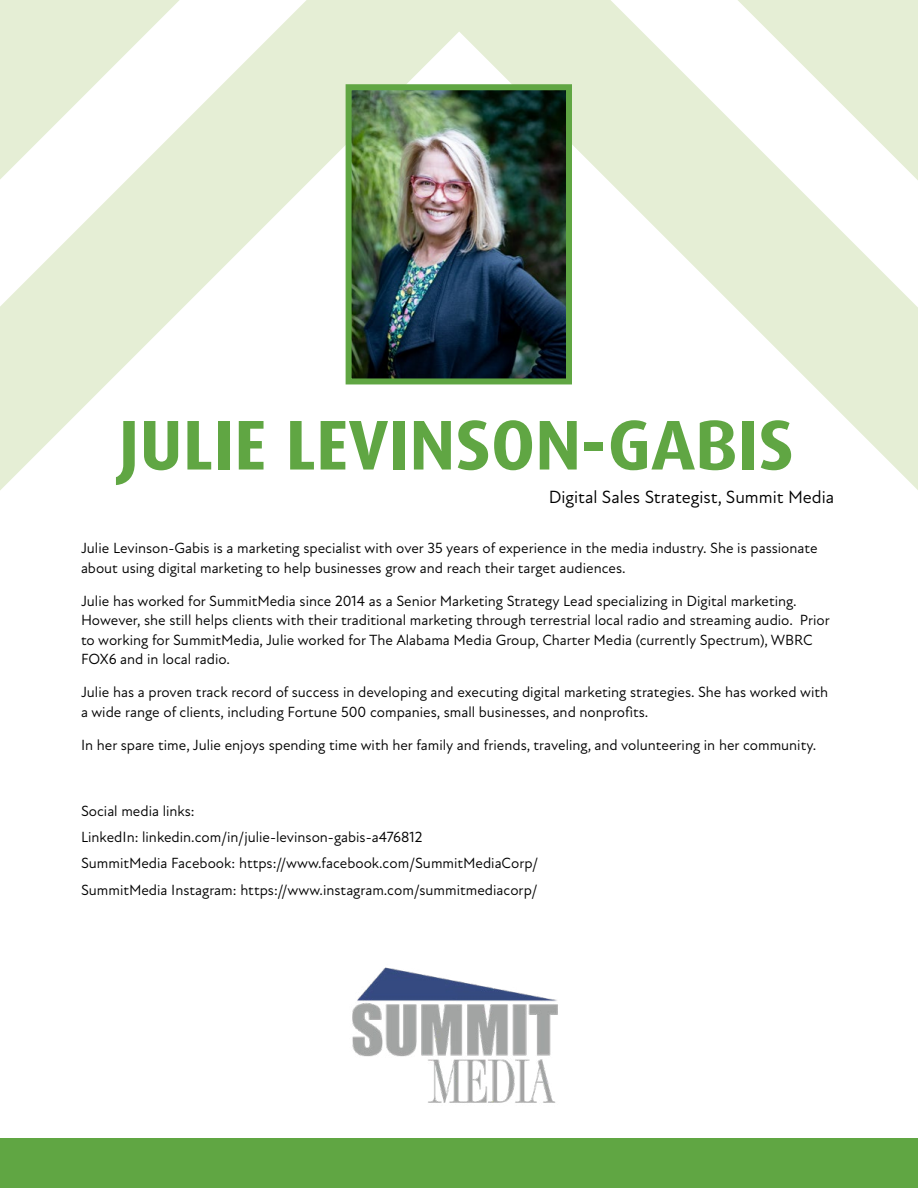
<style>
.page{position:relative;width:918px;height:1188px;background:#fff}
.page>*{position:absolute;margin:0;border:0;box-sizing:border-box;transform-origin:0 0}
.t1{font:700 70.5px "Dax Pro";color:#60a643}
.t2{font:18px "New Atten";color:#000}
.t3{font:15px/19.5px "New Atten";color:#000}
</style>
<div class="page">
<svg style="left:0;top:0;width:918px;height:31px;fill:#e5eed5"></svg>
<svg style="left:0;top:31px;width:918px;height:459px"></svg>
<img style="left:353px;top:91px;width:212px;height:286px">
<div style="left:346px;top:84px;width:226px;height:300px;border:6px solid #60a643"></div>
<img style="left:352px;top:967px;width:206px;height:136px">
<div style="left:0;top:1138px;width:918px;height:50px;background:#60a643"></div>
<h1 class="t1" style="left:119px;top:399px;width:677px">JULIE LEVINSON-GABIS</h1>
<p class="t2" style="left:549px;top:486px;width:287px">Digital Sales Strategist, Summit Media</p>
<p class="t3" style="left:81px;top:539px;width:738px">Julie Levinson-Gabis is a marketing specialist with over 35 years of experience in the media industry. She is passionate about using digital marketing to help businesses grow and reach their target audiences.</p>
<p class="t3" style="left:81px;top:591px;width:750px">Julie has worked for SummitMedia since 2014 as a Senior Marketing Strategy Lead specializing in Digital marketing.<br>However, she still helps clients with their traditional marketing through terrestrial local radio and streaming audio. Prior to working for SummitMedia, Julie worked for The Alabama Media Group, Charter Media (currently Spectrum), WBRC FOX6 and in local radio.</p>
<p class="t3" style="left:81px;top:683px;width:749px">Julie has a proven track record of success in developing and executing digital marketing strategies. She has worked with a wide range of clients, including Fortune 500 companies, small businesses, and nonprofits.</p>
<p class="t3" style="left:81px;top:735px;width:737px">In her spare time, Julie enjoys spending time with her family and friends, traveling, and volunteering in her community.</p>
<p class="t3" style="left:81px;top:798px;width:459px;line-height:26.2px">Social media links:<br>LinkedIn: linkedin.com/in/julie-levinson-gabis-a476812<br>SummitMedia Facebook: https://www.facebook.com/SummitMediaCorp/ SummitMedia Instagram: https://www.instagram.com/summitmediacorp/</p>
</div>
